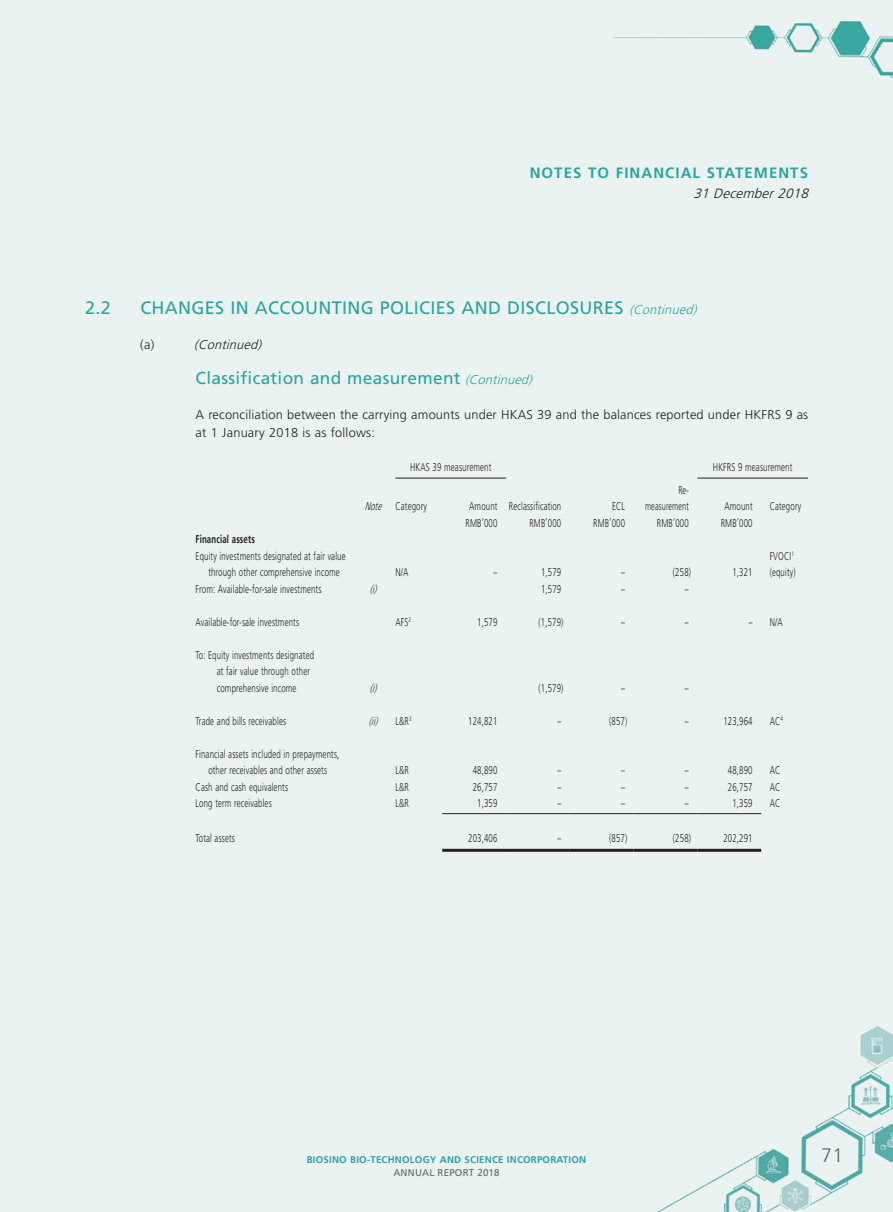
<style>
.page{position:relative;width:893px;height:1212px;background:#eaf3f2}
.page>*{position:absolute;margin:0;border:0;box-sizing:border-box;transform-origin:0 0}
.t1{font:300 19.5px "Frutiger LT Std";color:#636366}
.Heading_1{font:18px "Frutiger LT Std";letter-spacing:.02em;color:#2da39d}
.Heading_2{font:17.25px "Frutiger LT Std";letter-spacing:.02em;color:#2da39d}
.t2{font:700 15px "Frutiger LT Std";letter-spacing:.07em;color:#2da39d}
.t3{font:italic 300 13.5px "Frutiger LT Std";color:#231f20}
.Body_Text{font:300 12.75px/18px "Frutiger LT Std";letter-spacing:.015em;color:#231f20}
.Heading_2-2{font:italic 300 12.75px "Frutiger LT Std";color:#231f20}
.Heading_2-3{font:300 12.75px "Frutiger LT Std";color:#231f20}
.Body_Text-2{font:300 11.25px/16.5px "Frutiger LT Std";letter-spacing:.02em;color:#231f20;scale:.7 1}
.Body_Text-3{font:700 11.25px "Frutiger LT Std";letter-spacing:.02em;color:#231f20;scale:.7 1}
.Body_Text-4{font:italic 300 11.25px "Frutiger LT Std";color:#231f20;scale:.7 1}
.Body_Text-5{font:300 11.25px "Frutiger LT Std";letter-spacing:.02em;color:#231f20;scale:.65 1}
.t4{font:700 9.75px "Frutiger LT Std";letter-spacing:.02em;color:#2da39d}
.t5{font:9.75px "Frutiger LT Std";letter-spacing:.02em;color:#636366}
.s1{font-weight:300;font-style:italic;font-size:12.75px}
</style>
<div class="page">
<hr style="left:395px;top:478px;width:111px;height:1px;background:#231f20">
<hr style="left:697px;top:478px;width:111px;height:1px;background:#231f20">
<hr style="left:442px;top:813px;width:64px;height:1px;background:#231f20">
<hr style="left:506px;top:813px;width:64px;height:1px;background:#231f20">
<hr style="left:570px;top:813px;width:64px;height:1px;background:#231f20">
<hr style="left:634px;top:813px;width:63px;height:1px;background:#231f20">
<hr style="left:697px;top:813px;width:64px;height:1px;background:#231f20">
<hr style="left:442px;top:849px;width:64px;height:3px;background:#231f20">
<hr style="left:506px;top:849px;width:64px;height:3px;background:#231f20">
<hr style="left:570px;top:849px;width:64px;height:3px;background:#231f20">
<hr style="left:634px;top:849px;width:63px;height:3px;background:#231f20">
<hr style="left:697px;top:849px;width:64px;height:3px;background:#231f20">
<h3 class="t2" style="left:530px;top:164px;width:280px">NOTES TO FINANCIAL STATEMENTS</h3>
<p class="t3" style="left:693px;top:186px;width:120px">31 December2018</p>
<p class="Heading_1" style="left:85px;top:297px;width:27px">2.2</p>
<p class="Heading_1" style="left:140px;top:297px;width:561px">CHANGES IN ACCOUNTING POLICIES AND DISCLOSURES <span class="s1">(Continued)</span></p>
<p class="Heading_2-3" style="left:140px;top:337px;width:15px">(a)</p>
<p class="Heading_2-2" style="left:194px;top:337px;width:72px">(Continued)</p>
<p class="Heading_2" style="left:196px;top:368px;width:342px">Classification and measurement <span class="s1">(Continued)</span></p>
<p class="Body_Text" style="left:196px;top:406px;width:614px">A reconciliation between the carrying amounts under HKAS 39 and the balances reported under HKFRS 9 as at 1 January 2018 is as follows:</p>
<p class="Body_Text-2" style="left:410px;top:459px;width:117px">HKAS 39 measurement</p>
<p class="Body_Text-2" style="left:713px;top:459px;width:115px">HKFRS 9 measurement</p>
<p class="Body_Text-4" style="left:365px;top:500px;width:30px">Note</p>
<p class="Body_Text-2" style="left:395px;top:498px;width:47px">Category</p>
<p class="Body_Text-2" style="left:469px;top:498px;width:42px">Amount</p>
<p class="Body_Text-2" style="left:509px;top:498px;width:76px">Reclassification</p>
<p class="Body_Text-2" style="left:612px;top:498px;width:20px">ECL</p>
<p class="Body_Text-5" style="left:678px;top:483px;width:18px">Re-</p>
<p class="Body_Text-5" style="left:645px;top:500px;width:69px">measurement</p>
<p class="Body_Text-2" style="left:724px;top:498px;width:42px">Amount</p>
<p class="Body_Text-2" style="left:770px;top:498px;width:47px">Category</p>
<p class="Body_Text-3" style="left:196px;top:532px;width:86px">Financial assets</p>
<p class="Body_Text-2" style="left:208px;top:547px;width:198px;text-indent:-13px">Equity investments designated at fair value through other comprehensive income</p>
<p class="Body_Text-2" style="left:466px;top:514px;width:47px">RMB’000</p>
<p class="Body_Text-2" style="left:529px;top:514px;width:47px">RMB’000</p>
<p class="Body_Text-2" style="left:593px;top:514px;width:47px">RMB’000</p>
<p class="Body_Text-2" style="left:657px;top:514px;width:47px">RMB’000</p>
<p class="Body_Text-2" style="left:721px;top:514px;width:47px">RMB’000</p>
<p class="Body_Text-2" style="left:395px;top:564px;width:20px">N/A</p>
<p class="Body_Text-2" style="left:494px;top:564px;width:7px">–</p>
<p class="Body_Text-2" style="left:541px;top:564px;width:30px">1,579</p>
<p class="Body_Text-2" style="left:621px;top:564px;width:7px">–</p>
<p class="Body_Text-2" style="left:673px;top:564px;width:27px">(258)</p>
<p class="Body_Text-2" style="left:732px;top:564px;width:30px">1,321</p>
<p class="Body_Text-2" style="left:770px;top:547px;width:39px">FVOCI<sup>1 </sup>(equity)</p>
<p class="Body_Text-2" style="left:196px;top:580px;width:181px">From: Available-for-sale investments</p>
<p class="Body_Text-4" style="left:370px;top:582px;width:16px">(i)</p>
<p class="Body_Text-2" style="left:541px;top:580px;width:30px">1,579</p>
<p class="Body_Text-2" style="left:621px;top:580px;width:7px">–</p>
<p class="Body_Text-2" style="left:685px;top:580px;width:7px">–</p>
<p class="Body_Text-2" style="left:196px;top:613px;width:149px">Available-for-sale investments</p>
<p class="Body_Text-2" style="left:395px;top:613px;width:24px">AFS<sup>2</sup></p>
<p class="Body_Text-2" style="left:477px;top:613px;width:30px">1,579</p>
<p class="Body_Text-2" style="left:539px;top:613px;width:37px">(1,579)</p>
<p class="Body_Text-2" style="left:621px;top:613px;width:7px">–</p>
<p class="Body_Text-2" style="left:685px;top:613px;width:7px">–</p>
<p class="Body_Text-2" style="left:749px;top:613px;width:7px">–</p>
<p class="Body_Text-2" style="left:770px;top:613px;width:20px">N/A</p>
<p class="Body_Text-2" style="left:217px;top:646px;width:141px;text-indent:-21px">To: Eq uity investments designated at fair value through other comprehensive income</p>
<p class="Body_Text-4" style="left:370px;top:681px;width:16px">(i)</p>
<p class="Body_Text-2" style="left:539px;top:679px;width:37px">(1,579)</p>
<p class="Body_Text-2" style="left:621px;top:679px;width:7px">–</p>
<p class="Body_Text-2" style="left:685px;top:679px;width:7px">–</p>
<p class="Body_Text-2" style="left:196px;top:712px;width:131px">Trade and bills receivables</p>
<p class="Body_Text-4" style="left:369px;top:714px;width:18px">(ii)</p>
<p class="Body_Text-2" style="left:395px;top:712px;width:25px">L&amp;R<sup>3</sup></p>
<p class="Body_Text-2" style="left:468px;top:712px;width:43px">124,821</p>
<p class="Body_Text-2" style="left:557px;top:712px;width:7px">–</p>
<p class="Body_Text-2" style="left:609px;top:712px;width:27px">(857)</p>
<p class="Body_Text-2" style="left:685px;top:712px;width:7px">–</p>
<p class="Body_Text-2" style="left:723px;top:712px;width:43px">123,964</p>
<p class="Body_Text-2" style="left:770px;top:712px;width:21px">AC<sup>4</sup></p>
<p class="Body_Text-2" style="left:196px;top:745px;width:207px;text-align:center">Financial assets included in prepayments, other receivables and other assets</p>
<p class="Body_Text-2" style="left:395px;top:762px;width:21px">L&amp;R</p>
<p class="Body_Text-2" style="left:473px;top:762px;width:37px">48,890</p>
<p class="Body_Text-2" style="left:557px;top:762px;width:7px">–</p>
<p class="Body_Text-2" style="left:621px;top:762px;width:7px">–</p>
<p class="Body_Text-2" style="left:685px;top:762px;width:7px">–</p>
<p class="Body_Text-2" style="left:728px;top:762px;width:37px">48,890</p>
<p class="Body_Text-2" style="left:770px;top:762px;width:17px">AC</p>
<p class="Body_Text-2" style="left:196px;top:778px;width:134px">Cash and cash equivalents</p>
<p class="Body_Text-2" style="left:395px;top:778px;width:21px">L&amp;R</p>
<p class="Body_Text-2" style="left:473px;top:778px;width:37px">26,757</p>
<p class="Body_Text-2" style="left:557px;top:778px;width:7px">–</p>
<p class="Body_Text-2" style="left:621px;top:778px;width:7px">–</p>
<p class="Body_Text-2" style="left:685px;top:778px;width:7px">–</p>
<p class="Body_Text-2" style="left:728px;top:778px;width:37px">26,757</p>
<p class="Body_Text-2" style="left:770px;top:778px;width:17px">AC</p>
<p class="Body_Text-2" style="left:196px;top:795px;width:110px">Long term receivables</p>
<p class="Body_Text-2" style="left:395px;top:795px;width:21px">L&amp;R</p>
<p class="Body_Text-2" style="left:477px;top:795px;width:30px">1,359</p>
<p class="Body_Text-2" style="left:557px;top:795px;width:7px">–</p>
<p class="Body_Text-2" style="left:621px;top:795px;width:7px">–</p>
<p class="Body_Text-2" style="left:685px;top:795px;width:7px">–</p>
<p class="Body_Text-2" style="left:732px;top:795px;width:30px">1,359</p>
<p class="Body_Text-2" style="left:770px;top:795px;width:17px">AC</p>
<p class="Body_Text-2" style="left:196px;top:830px;width:58px">Total assets</p>
<p class="Body_Text-2" style="left:468px;top:830px;width:43px">203,406</p>
<p class="Body_Text-2" style="left:557px;top:830px;width:7px">–</p>
<p class="Body_Text-2" style="left:609px;top:830px;width:27px">(857)</p>
<p class="Body_Text-2" style="left:673px;top:830px;width:27px">(258)</p>
<p class="Body_Text-2" style="left:723px;top:830px;width:43px">202,291</p>
<p class="t4" style="left:307px;top:1154px;width:281px">BIOSINO BIO-TECHNOLOGY AND SCIENCE INCORPORATION</p>
<h1 class="t1" style="left:821px;top:1144px;width:24px">71</h1>
<p class="t5" style="left:393px;top:1166px;width:108px">ANNUAL REPORT 2018</p>
</div>
